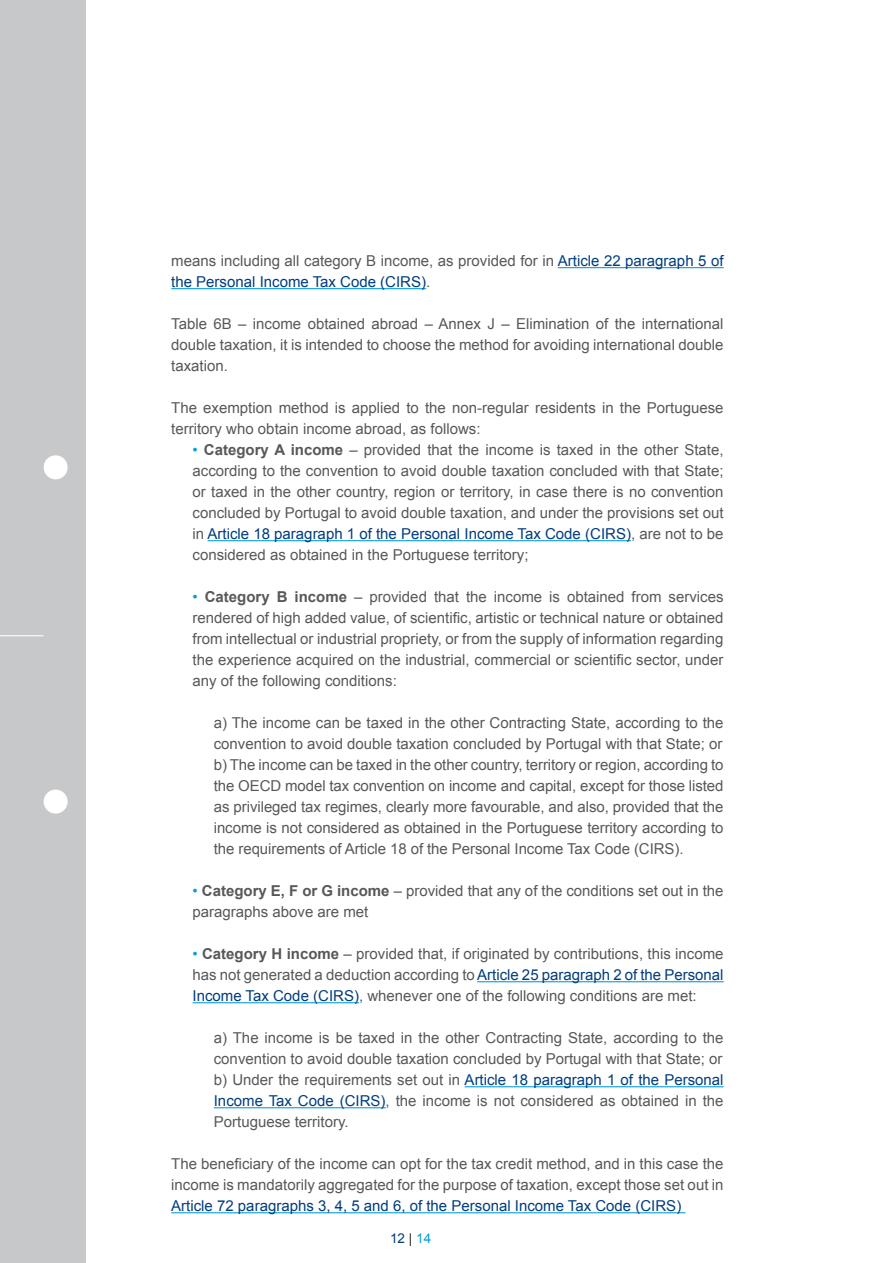
<style>
.page{position:relative;width:893px;height:1263px;background:#fff}
.page>*{position:absolute;margin:0;border:0;box-sizing:border-box;transform-origin:0 0}
.t1{font:15px/21px "Arial";color:#57585a;text-align:justify}
.t2{font:15px/21px "Arial";color:#013d7d}
.t3{font:13.5px "Arial";color:#013d7d}
.s1{color:#57585a}
.s2{color:#069ddc}
.s3{font-weight:700}
.s4{color:#013d7d}
.s5{color:#231f20}
</style>
<div class="page">
<div style="left:0;top:0;width:85px;height:1263px;background:#c7c8ca"></div>
<div style="left:44px;top:455px;width:24px;height:24px;background:#fff;border-radius:50%"></div>
<div style="left:44px;top:789px;width:24px;height:25px;background:#fff;border-radius:50%"></div>
<hr style="left:0;top:635px;width:44px;height:1px;background:#fff">
<hr style="left:558px;top:267px;width:166px;height:1px;background:#069ddc">
<hr style="left:171px;top:288px;width:255px;height:1px;background:#069ddc">
<hr style="left:208px;top:540px;width:423px;height:1px;background:#069ddc">
<hr style="left:477px;top:981px;width:247px;height:1px;background:#069ddc">
<hr style="left:193px;top:1002px;width:166px;height:1px;background:#069ddc">
<hr style="left:465px;top:1086px;width:259px;height:1px;background:#069ddc">
<hr style="left:214px;top:1107px;width:172px;height:1px;background:#069ddc">
<hr style="left:171px;top:1212px;width:514px;height:1px;background:#069ddc">
<p class="t2" style="left:171px;top:250px;width:554px"><span class="s1">means including all category B income, as provided for in</span> Article 22 paragraph 5 of the Personal Income Tax Code (CIRS)<span class="s1">.</span></p>
<p class="t1" style="left:171px;top:313px;width:554px">Table 6B – income obtained abroad – Annex J – Elimination of the international double taxation, it is intended to choose the method for avoiding international double taxation.</p>
<p class="t1" style="left:171px;top:397px;width:554px">The exemption method is applied to the non-regular residents in the Portuguese territory who obtain income abroad, as follows:</p>
<p class="t1" style="left:193px;top:439px;width:533px"><span class="s2">•</span> <span class="s3">Category A income</span> – provided that the income is taxed in the other State, according to the convention to avoid double taxation concluded with that State; or taxed in the other country, region or territory, in case there is no convention concluded by Portugal to avoid double taxation, and under the provisions set out in <span class="s4">Article 18 paragraph 1 of the Personal Income Tax Code (CIRS)</span>, are not to be considered as obtained in the Portuguese territory;</p>
<p class="t1" style="left:193px;top:586px;width:533px"><span class="s2">•</span> <span class="s3">Category B income</span> – provided that the income is obtained from services rendered of high added value, of scientific, artistic or technical nature or obtained from intellectual or industrial propriety, or from the supply of information regarding the experience acquired on the industrial, commercial or scientific sector, under any of the following conditions:</p>
<p class="t1" style="left:214px;top:712px;width:511px">a) The income can be taxed in the other Contracting State, according to the convention to avoid double taxation concluded by Portugal with that State; or b) The income can be taxed in the other country, territory or region, according to the OECD model tax convention on income and capital, except for those listed as privileged tax regimes, clearly more favourable, and also, provided that the income is not considered as obtained in the Portuguese territory according to the requirements of Article 18 of the Personal Income Tax Code (CIRS).</p>
<p class="t1" style="left:193px;top:880px;width:532px"><span class="s2">•</span> <span class="s3">Category E, F or G income</span> – provided that any of the conditions set out in the paragraphs above are met</p>
<p class="t1" style="left:193px;top:943px;width:533px"><span class="s2">•</span> <span class="s3">Category H income</span> – provided that, if originated by contributions, this income has not generated a deduction according to <span class="s4">Article 25 paragraph 2 of the Personal Income Tax Code (CIRS)</span>, whenever one of the following conditions are met:</p>
<p class="t1" style="left:214px;top:1027px;width:511px">a) The income is be taxed in the other Contracting State, according to the convention to avoid double taxation concluded by Portugal with that State; or b) Under the requirements set out in <span class="s4">Article 18 paragraph 1 of the Personal Income Tax Code (CIRS)</span>, the income is not considered as obtained in the Portuguese territory.</p>
<p class="t1" style="left:171px;top:1153px;width:554px">The beneficiary of the income can opt for the tax credit method, and in this case the income is mandatorily aggregated for the purpose of taxation, except those set out in</p>
<p class="t2" style="left:171px;top:1195px;width:511px">Article 72 paragraphs 3, 4, 5 and 6, of the Personal Income Tax Code (CIRS)</p>
<p class="t3" style="left:390px;top:1230px;width:43px">12 <span class="s5">|</span> <span class="s2">14</span></p>
</div>
